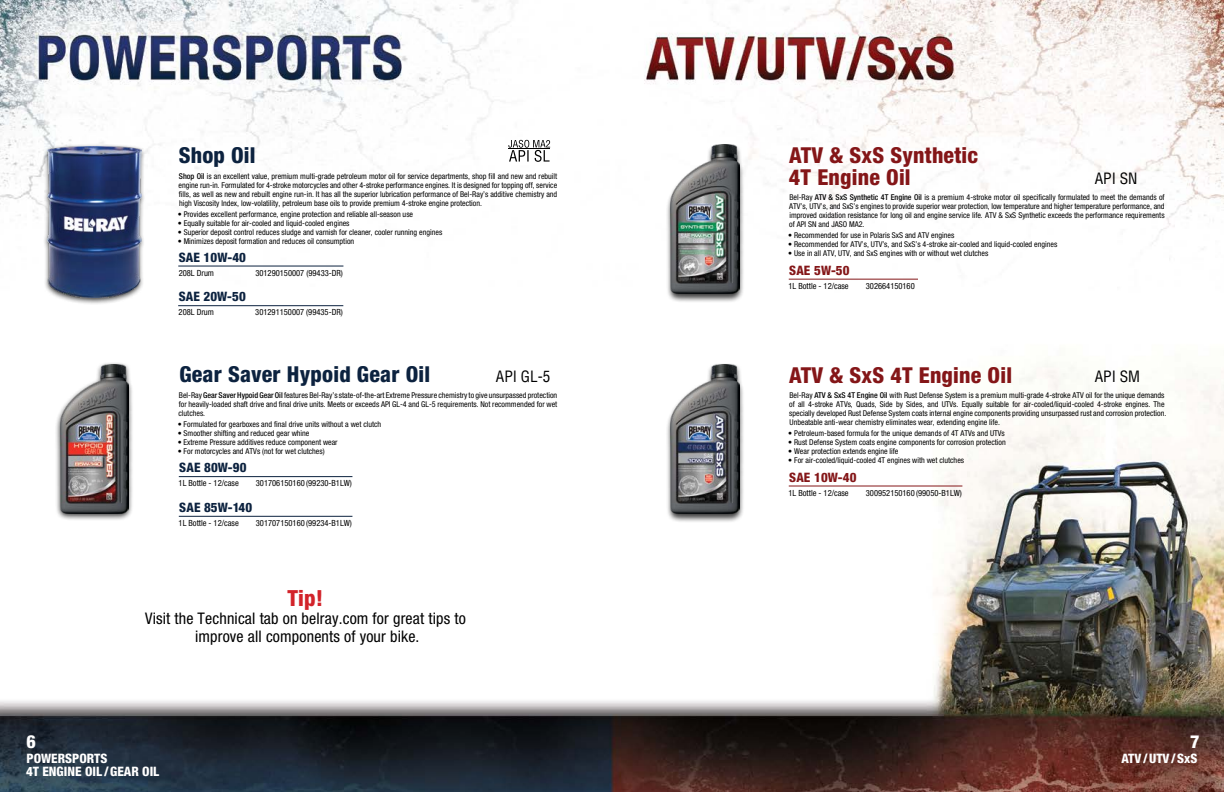
<style>
.page{position:relative;width:1224px;height:792px;background:#fff}
.page>*{position:absolute;margin:0;border:0;box-sizing:border-box;transform-origin:0 0}
.t1{font:800 condensed 22.2px "Helvetica Neue";color:#d2232a}
.t2{font:800 condensed 22px/22px "Helvetica Neue";letter-spacing:.01em;color:#841618}
.t3{font:800 condensed 22px "Helvetica Neue";letter-spacing:.01em;color:#0c223f}
.t4{font:800 condensed 18px "Helvetica Neue";color:#fff}
.t5{font:condensed 16px/18px "Helvetica Neue";letter-spacing:.01em;color:#000;text-align:center}
.t6{font:condensed 15.2px "Helvetica";color:#000}
.t7{font:800 condensed 13px "Helvetica Neue";color:#fff}
.t8{font:800 condensed 13px "Helvetica Neue";letter-spacing:.01em;color:#0c223f}
.t9{font:800 condensed 13px "Helvetica Neue";letter-spacing:.01em;color:#841618}
.t10{font:condensed 8.5px "Helvetica Neue";color:#000}
.t11{font:condensed 8px/9px "Helvetica Neue";color:#000;text-align:justify}
.s1{font-weight:500}
</style>
<div class="page">
<img style="left:0;top:0;width:1224px;height:792px">
<div style="left:55px;top:362px;width:79px;height:159px;background:#000;opacity:.75"></div>
<img style="left:60px;top:365px;width:69px;height:149px">
<div style="left:665px;top:363px;width:80px;height:160px;background:#000;opacity:.75"></div>
<img style="left:671px;top:365px;width:68px;height:149px">
<div style="left:665px;top:143px;width:80px;height:160px;background:#000;opacity:.75"></div>
<img style="left:671px;top:145px;width:68px;height:149px">
<hr style="left:179px;top:476px;width:173px;height:1px;background:#0c223f">
<hr style="left:179px;top:516px;width:173px;height:1px;background:#0c223f">
<hr style="left:789px;top:486px;width:173px;height:1px;background:#841618">
<hr style="left:789px;top:279px;width:129px;height:1px;background:#841618">
<div style="left:43px;top:144px;width:103px;height:161px;background:#000;opacity:.75"></div>
<img style="left:48px;top:146px;width:93px;height:151px">
<svg style="left:508px;top:140px;width:42px;height:22px"></svg>
<hr style="left:508px;top:148px;width:42px;height:1px;background:#000">
<hr style="left:178px;top:266px;width:165px;height:1px;background:#0c223f">
<hr style="left:178px;top:305px;width:165px;height:1px;background:#0c223f">
<h2 class="t3" style="left:179px;top:141px;width:78px">Shop Oil</h2>
<p class="t11" style="left:179px;top:171px;width:380px"><span class="s1">Shop Oil</span> is an excellent value, premium multi-grade petroleum motor oil for service departments, shop fill and new and rebuilt engine run-in. Formulated for 4-stroke motorcycles and other 4-stroke performance engines. It is designed for topping off, service fills, as well as new and rebuilt engine run-in. It has all the superior lubrication performance of Bel-Ray’s additive chemistry and high Viscosity Index, low-volatility, petroleum base oils to provide premium 4-stroke engine protection.</p>
<p class="t11" style="left:178px;top:209px;width:237px">• Provides excellent performance, engine protection and reliable all-season use</p>
<p class="t11" style="left:178px;top:218px;width:173px">• Equally suitable for air-cooled and liquid-cooled engines</p>
<p class="t11" style="left:178px;top:227px;width:266px">• Superior deposit control reduces sludge and varnish for cleaner, cooler running engines</p>
<p class="t11" style="left:178px;top:236px;width:178px">• Minimizes deposit formation and reduces oil consumption</p>
<h2 class="t2" style="left:789px;top:143px;width:191px">ATV &amp; SxS Synthetic<br>4T Engine Oil</h2>
<h3 class="t6" style="left:1095px;top:169px;width:44px">API SN</h3>
<p class="t11" style="left:789px;top:192px;width:377px">Bel-Ray <span class="s1">ATV &amp; SxS Synthetic 4T Engine Oil</span> is a premium 4-stroke motor oil specifically formulated to meet the demands of ATV’s, UTV’s, and SxS’s engines to provide superior wear protection, low temperature and higher temperature performance, and improved oxidation resistance for long oil and engine service life. ATV &amp; SxS Synthetic exceeds the performance requirements of API SN and JASO MA2.</p>
<p class="t11" style="left:788px;top:230px;width:168px">• Recommended for use in Polaris SxS and ATV engines</p>
<p class="t11" style="left:788px;top:239px;width:271px">• Recommended for ATV’s, UTV’s, and SxS’s 4-stroke air-cooled and liquid-cooled engines</p>
<p class="t11" style="left:788px;top:248px;width:202px">• Use in all ATV, UTV, and SxS engines with or without wet clutches</p>
<h3 class="t8" style="left:179px;top:249px;width:69px">SAE 10W-40</h3>
<h3 class="t8" style="left:179px;top:289px;width:69px">SAE 20W-50</h3>
<p class="t10" style="left:179px;top:268px;width:37px">208L Drum</p>
<p class="t10" style="left:255px;top:268px;width:89px">301290150007 (99433-DR)</p>
<h3 class="t9" style="left:789px;top:262px;width:62px">SAE 5W-50</h3>
<p class="t10" style="left:179px;top:307px;width:37px">208L Drum</p>
<p class="t10" style="left:255px;top:307px;width:89px">301291150007 (99435-DR)</p>
<p class="t10" style="left:789px;top:281px;width:62px">1L Bottle - 12/case</p>
<p class="t10" style="left:866px;top:281px;width:50px">302664150160</p>
<h2 class="t3" style="left:179px;top:361px;width:252px">Gear Saver Hypoid Gear Oil</h2>
<p class="t11" style="left:179px;top:391px;width:380px">Bel-Ray <span class="s1">Gear Saver Hypoid Gear Oil</span> features Bel-Ray’s state-of-the-art Extreme Pressure chemistry to give unsurpassed protection for heavily-loaded shaft drive and final drive units. Meets or exceeds API GL-4 and GL-5 requirements. Not recommended for wet clutches.</p>
<p class="t11" style="left:178px;top:420px;width:205px">• Formulated for gearboxes and final drive units without a wet clutch</p>
<p class="t11" style="left:178px;top:429px;width:133px">• Smoother shifting and reduced gear whine</p>
<p class="t11" style="left:178px;top:438px;width:162px">• Extreme Pressure additives reduce component wear</p>
<p class="t11" style="left:178px;top:447px;width:148px">• For motorcycles and ATVs (not for wet clutches)</p>
<h3 class="t6" style="left:496px;top:367px;width:56px">API GL-5</h3>
<h3 class="t8" style="left:179px;top:460px;width:69px">SAE 80W-90</h3>
<h3 class="t8" style="left:179px;top:499px;width:74px">SAE 85W-140</h3>
<p class="t10" style="left:179px;top:478px;width:62px">1L Bottle - 12/case</p>
<p class="t10" style="left:256px;top:478px;width:98px">301706150160 (99230-B1LW)</p>
<p class="t10" style="left:179px;top:518px;width:62px">1L Bottle - 12/case</p>
<p class="t10" style="left:256px;top:518px;width:98px">301707150160 (99234-B1LW)</p>
<h3 class="t4" style="left:27px;top:730px;width:11px">6</h3>
<h3 class="t7" style="left:27px;top:751px;width:82px">POWERSPORTS</h3>
<h1 class="t1" style="left:288px;top:584px;width:37px">Tip!</h1>
<h3 class="t5" style="left:145px;top:609px;width:322px">Visit the Technical tab on belray.com for great tips to improve all components of your bike.</h3>
<h3 class="t7" style="left:26px;top:763px;width:135px">4T ENGINE OIL /GEAR OIL</h3>
<h2 class="t2" style="left:789px;top:363px;width:224px">ATV &amp; SxS 4T Engine Oil</h2>
<h3 class="t6" style="left:1095px;top:367px;width:47px">API SM</h3>
<p class="t11" style="left:789px;top:390px;width:379px;text-align:left">Bel-Ray <span class="s1">ATV &amp; SxS 4T Engine Oil</span> with Rust Defense System is a premium multi-grade 4-stroke ATV oil for the unique demands of all 4-stroke ATVs, Quads, Side by Sides, and UTVs. Equally suitable for air-cooled/liquid-cooled 4-stroke engines. The specially developed Rust Defense System coats internal engine components providing unsurpassed rust and corrosion protection.<br>Unbeatable anti-wear chemistry eliminates wear, extending engine life.</p>
<p class="t11" style="left:788px;top:428px;width:218px">• Petroleum-based formula for the unique demands of 4T ATVs and UTVs</p>
<p class="t11" style="left:788px;top:437px;width:219px">• Rust Defense System coats engine components for corrosion protection</p>
<p class="t11" style="left:788px;top:446px;width:112px">• Wear protection extends engine life</p>
<p class="t11" style="left:788px;top:455px;width:177px">• For air-cooled/liquid-cooled 4T engines with wet clutches</p>
<h3 class="t9" style="left:789px;top:469px;width:69px">SAE 10W-40</h3>
<p class="t10" style="left:789px;top:488px;width:62px">1L Bottle - 12/case</p>
<p class="t10" style="left:866px;top:488px;width:98px">300952150160 (99050-B1LW)</p>
<h3 class="t4" style="left:1190px;top:730px;width:11px">7</h3>
<h3 class="t7" style="left:1122px;top:751px;width:78px">ATV/UTV/SxS</h3>
</div>
